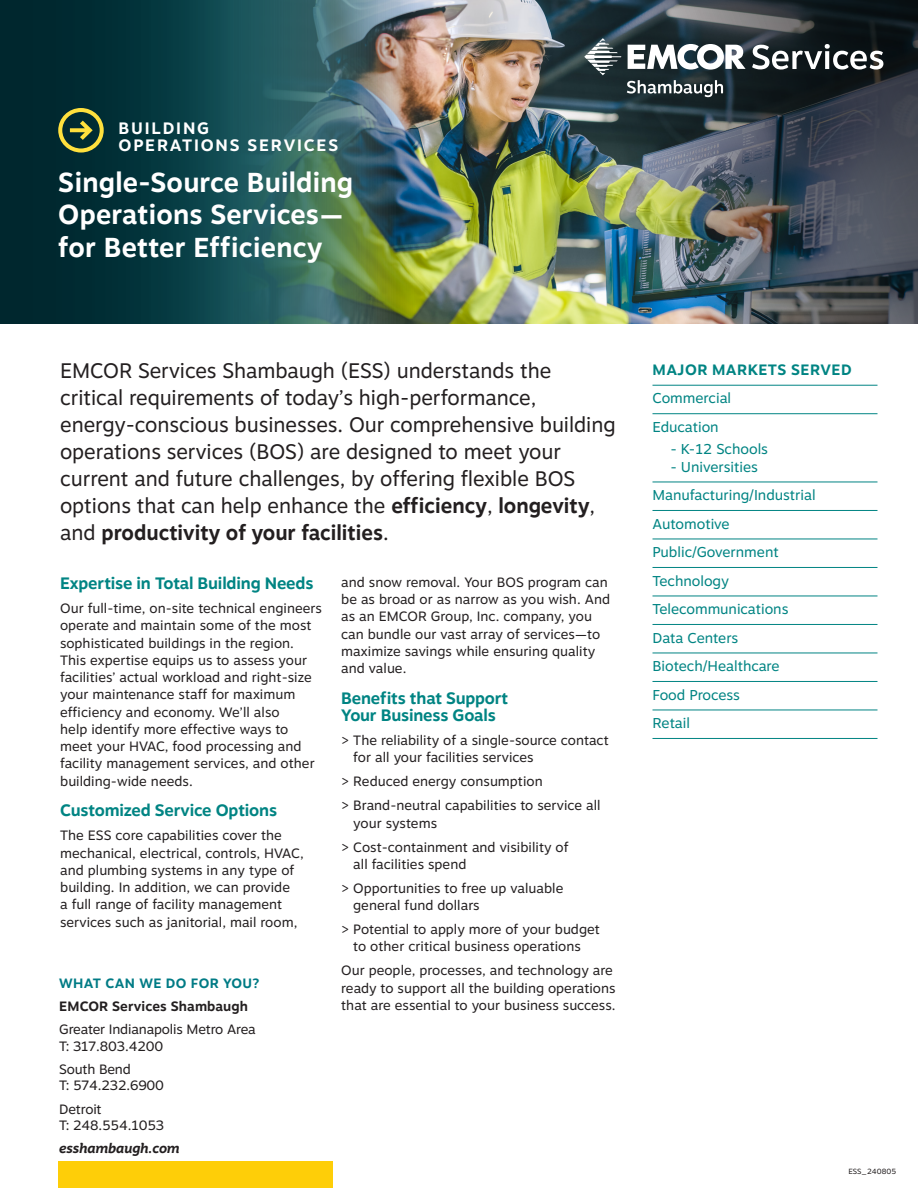
<style>
.page{position:relative;width:918px;height:1188px;background:#fff}
.page>*{position:absolute;margin:0;border:0;box-sizing:border-box;transform-origin:0 0}
.Headline{font:700 27.3px/32.2px "Motiva Sans";letter-spacing:.01em;color:#fff}
.Headline-2{font:21px/27px "Motiva Sans";color:#231f20}
.t1{font:700 16.5px/17.2px "Motiva Sans";letter-spacing:-.01em;color:#008483}
.Insert_Title{font:700 16.5px/16.5px "Motiva Sans";letter-spacing:.11em;color:#fff}
.Bullet_copy{font:700 15px "Motiva Sans";letter-spacing:.03em;color:#008483}
.Bullet_copy-2{font:14.25px "Motiva Sans";color:#008483}
.Bullet_copy-3{font:13.5px/17.2px "Motiva Sans";letter-spacing:.005em;color:#231f20}
.Bullet_copy-4{font:700 13.5px "Motiva Sans";letter-spacing:.01em;color:#231f20}
.Bullet_copy-5{font:700 13.5px "Motiva Sans";letter-spacing:.03em;color:#007b85}
.Bullet_copy-6{font:italic 700 13.5px "Motiva Sans";letter-spacing:-.01em;color:#231f20}
.Bullet_copy-7{font:7.5px "Motiva Sans";letter-spacing:.01em;color:#231f20}
.s1{font-weight:700}
</style>
<div class="page">
<img style="left:477px;top:0;width:77px;height:324px">
<img style="left:0;top:0;width:477px;height:324px">
<svg style="left:58px;top:108px;width:46px;height:45px;background:#536635"></svg>
<img style="left:554px;top:0;width:364px;height:324px">
<div style="left:58px;top:1161px;width:275px;height:27px;background:#fece08"></div>
<svg style="left:752px;top:44px;width:131px;height:26px"></svg>
<svg style="left:627px;top:80px;width:96px;height:17px"></svg>
<svg style="left:628px;top:44px;width:118px;height:26px"></svg>
<svg style="left:584px;top:38px;width:37px;height:37px"></svg>
<hr style="left:652px;top:385px;width:226px;height:1px;background:#008483">
<hr style="left:652px;top:413px;width:226px;height:1px;background:#008483">
<hr style="left:652px;top:482px;width:226px;height:1px;background:#008483">
<hr style="left:652px;top:510px;width:226px;height:1px;background:#008483">
<hr style="left:652px;top:539px;width:226px;height:1px;background:#008483">
<hr style="left:652px;top:567px;width:226px;height:1px;background:#008483">
<hr style="left:652px;top:596px;width:226px;height:1px;background:#008483">
<hr style="left:652px;top:624px;width:226px;height:1px;background:#008483">
<hr style="left:652px;top:653px;width:226px;height:1px;background:#008483">
<hr style="left:652px;top:681px;width:226px;height:1px;background:#008483">
<hr style="left:652px;top:710px;width:226px;height:1px;background:#008483">
<hr style="left:652px;top:738px;width:226px;height:1px;background:#008483">
<p class="Insert_Title" style="left:119px;top:120px;width:221px">BUILDING<br>OPERATIONS SERVICES</p>
<p class="Headline" style="left:58px;top:166px;width:296px">Single-Source Building<br>Operations Services— for Better Efficiency</p>
<p class="Headline-2" style="left:60px;top:357px;width:557px">EMCOR Services Shambaugh (ESS) understands the critical requirements of today’s high-performance, energy-conscious businesses. Our comprehensive building operations services (BOS) are designed to meet your current and future challenges, by offering flexible BOS options that can help enhance the <span class="s1">efficiency</span>, <span class="s1">longevity</span>, and <span class="s1">productivity of your facilities</span>.</p>
<p class="t1" style="left:60px;top:574px;width:255px">Expertise in Total Building Needs</p>
<p class="Bullet_copy-3" style="left:60px;top:599px;width:263px">Our full-time, on-site technical engineers operate and maintain some of the most sophisticated buildings in the region.<br>This expertise equips us to assess your facilities’ actual workload and right-size your maintenance staff for maximum efficiency and economy. We’ll also<br>help identify more effective ways to meet your HVAC, food processing and facility management services, and other building-wide needs.</p>
<p class="t1" style="left:60px;top:802px;width:218px">Customized Service Options</p>
<p class="Bullet_copy-3" style="left:60px;top:827px;width:245px">The ESS core capabilities cover the mechanical, electrical, controls, HVAC, and plumbing systems in any type of building. In addition, we can provide<br>a full range of facility management services such as janitorial, mail room,</p>
<p class="Bullet_copy-5" style="left:59px;top:973px;width:202px">WHAT CAN WE DO FOR YOU?</p>
<p class="Bullet_copy-4" style="left:59px;top:996px;width:190px">EMCOR Services Shambaugh</p>
<p class="Bullet_copy-3" style="left:59px;top:1020px;width:198px">Greater Indianapolis Metro Area</p>
<p class="Bullet_copy-3" style="left:59px;top:1037px;width:106px">T: 317.803.4200</p>
<p class="Bullet_copy-3" style="left:59px;top:1060px;width:73px">South Bend</p>
<p class="Bullet_copy-3" style="left:59px;top:1077px;width:106px">T: 574.232.6900</p>
<p class="Bullet_copy-3" style="left:59px;top:1100px;width:44px">Detroit</p>
<p class="Bullet_copy-3" style="left:59px;top:1116px;width:106px">T: 248.554.1053</p>
<p class="Bullet_copy-6" style="left:59px;top:1139px;width:122px">esshambaugh.com</p>
<p class="Bullet_copy-3" style="left:341px;top:573px;width:270px">and snow removal. Your BOS program can be as broad or as narrow as you wish. And as an EMCOR Group, Inc. company, you can bundle our vast array of services—to maximize savings while ensuring quality and value.</p>
<p class="t1" style="left:341px;top:689px;width:169px">Benefits that Support<br>Your Business Goals</p>
<p class="Bullet_copy-3" style="left:353px;top:731px;width:257px;text-indent:-12px">&gt; The reliability of a single-source contact for all your facilities services</p>
<p class="Bullet_copy-3" style="left:341px;top:773px;width:203px">&gt; Reduced energy consumption</p>
<p class="Bullet_copy-3" style="left:353px;top:797px;width:249px;text-indent:-12px">&gt; Brand-neutral capabilities to service all your systems</p>
<p class="Bullet_copy-3" style="left:353px;top:838px;width:217px;text-indent:-12px">&gt; Cost-containment and visibility of all facilities spend</p>
<p class="Bullet_copy-3" style="left:353px;top:879px;width:212px;text-indent:-12px">&gt; Opportunities to free up valuable general fund dollars</p>
<p class="Bullet_copy-3" style="left:341px;top:920px;width:260px;text-align:center">&gt; Potential to apply more of your budget to other critical business operations</p>
<p class="Bullet_copy-3" style="left:341px;top:962px;width:276px">Our people, processes, and technology are ready to support all the building operations that are essential to your business success.</p>
<p class="Bullet_copy" style="left:653px;top:359px;width:201px">MAJOR MARKETS SERVED</p>
<p class="Bullet_copy-2" style="left:652px;top:388px;width:80px">Commercial</p>
<p class="Bullet_copy-2" style="left:652px;top:416px;width:68px">Education</p>
<p class="Bullet_copy-2" style="left:670px;top:438px;width:99px">- K-12 Schools</p>
<p class="Bullet_copy-2" style="left:670px;top:456px;width:89px">- Universities</p>
<p class="Bullet_copy-2" style="left:652px;top:485px;width:165px">Manufacturing/Industrial</p>
<p class="Bullet_copy-2" style="left:652px;top:513px;width:79px">Automotive</p>
<p class="Bullet_copy-2" style="left:652px;top:542px;width:128px">Public/Government</p>
<p class="Bullet_copy-2" style="left:652px;top:570px;width:78px">Technology</p>
<p class="Bullet_copy-2" style="left:652px;top:599px;width:138px">Telecommunications</p>
<p class="Bullet_copy-2" style="left:652px;top:627px;width:87px">Data Centers</p>
<p class="Bullet_copy-2" style="left:652px;top:656px;width:129px">Biotech/Healthcare</p>
<p class="Bullet_copy-2" style="left:652px;top:684px;width:89px">Food Process</p>
<p class="Bullet_copy-2" style="left:652px;top:713px;width:39px">Retail</p>
<p class="Bullet_copy-7" style="left:848px;top:1166px;width:50px">ESS_240805</p>
</div>
